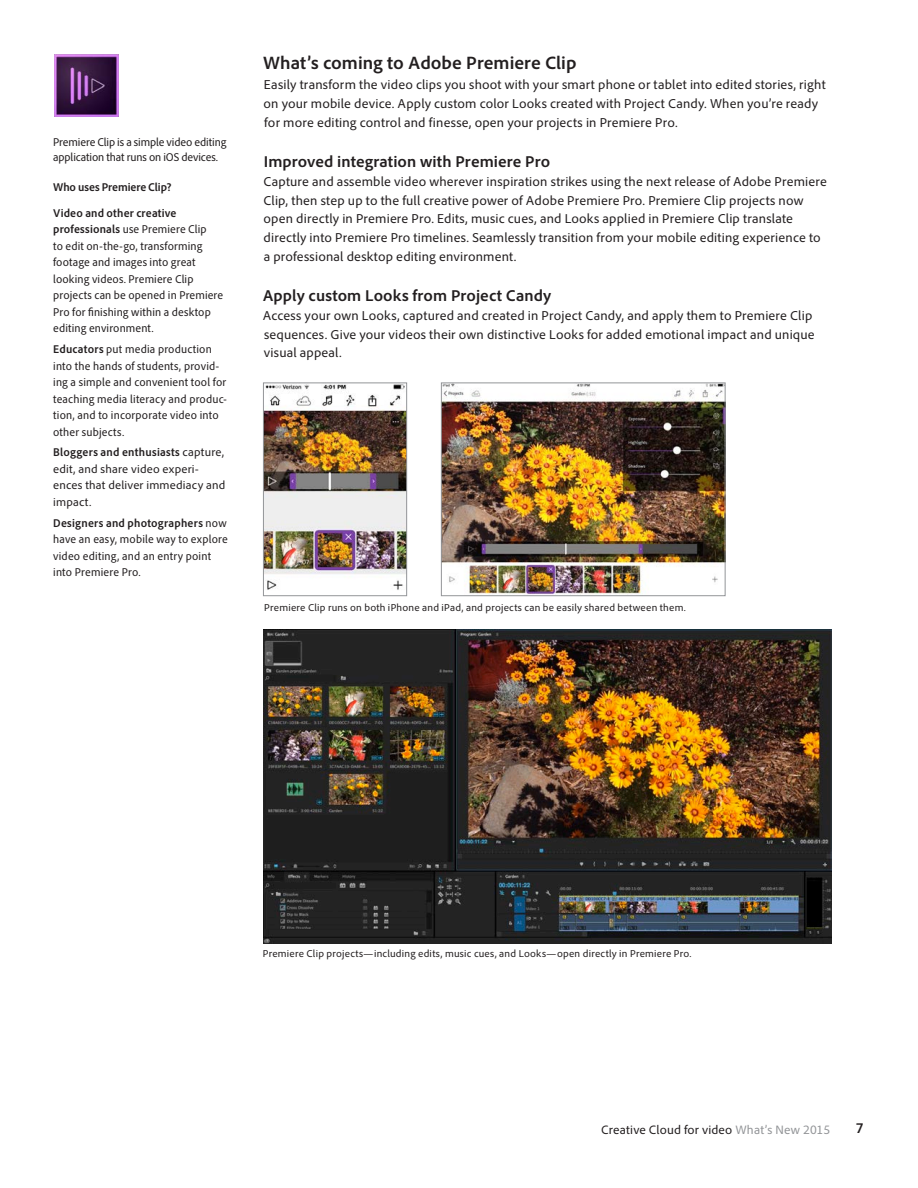
<style>
.page{position:relative;width:918px;height:1188px;background:#fff}
.page>*{position:absolute;margin:0;border:0;box-sizing:border-box;transform-origin:0 0}
.Text__Level_1_subhea{font:700 18.75px "Adobe Clean";color:#231f20}
.Text__Level_2_subhea{font:700 16.5px "Adobe Clean";letter-spacing:.005em;color:#231f20}
.t1{font:700 semi-condensed 15px "Adobe Clean";color:#231f20}
.Text__Body_first_aft{font:13.5px/18.8px "Adobe Clean";letter-spacing:.01em;color:#231f20}
.t2{font:12.75px "Adobe Clean";letter-spacing:.015em;color:#231f20}
.Sidebar__Body_copy{font:semi-condensed 12px/16.5px "Adobe Clean";letter-spacing:.015em;color:#231f20}
.Sidebar__Body_copy-2{font:12px/16.5px "Adobe Clean";letter-spacing:.015em;color:#231f20}
.Sidebar__Header{font:semi-condensed 12px/15px "Adobe Clean";letter-spacing:-.01em;color:#231f20}
.Sidebar__Header-2{font:700 semi-condensed 12px "Adobe Clean";letter-spacing:-.005em;color:#231f20}
.Text__Caption_Body{font:10.5px "Adobe Clean";letter-spacing:.02em;color:#231f20}
.s1{font-weight:700}
.s2{font-weight:700;font-stretch:semi-condensed}
.s3{color:#939598}
</style>
<div class="page">
<img style="left:54px;top:54px;width:65px;height:63px">
<img style="left:443px;top:385px;width:280px;height:209px">
<div style="left:441px;top:383px;width:284px;height:213px;border:1px solid #939598"></div>
<img style="left:265px;top:385px;width:140px;height:205px">
<div style="left:263px;top:383px;width:144px;height:213px;border:1px solid #939598"></div>
<img style="left:263px;top:630px;width:568px;height:314px">
<p class="Sidebar__Header" style="left:53px;top:134px;width:175px">Premiere Clip is a simple video editing application that runs on iOS devices.</p>
<p class="Sidebar__Header-2" style="left:53px;top:180px;width:120px">Who uses Premiere Clip?</p>
<p class="Sidebar__Body_copy" style="left:53px;top:204px;width:172px"><span class="s1">Video and other creative professionals</span> use Premiere Clip<br>to edit on-the-go, transforming footage and images into great looking videos. Premiere Clip projects can be opened in Premiere<br>Pro for finishing within a desktop editing environment.</p>
<p class="Sidebar__Body_copy" style="left:53px;top:341px;width:175px"><span class="s1">Educators</span> put media production into the hands of students, provid&shy;ing a simple and convenient tool for teaching media literacy and produc&shy;tion, and to incorporate video into other subjects.</p>
<p class="Sidebar__Body_copy-2" style="left:53px;top:444px;width:174px"><span class="s2">Bloggers and enthusiasts</span> capture, edit, and share video experi&shy;ences that deliver immediacy and impact.</p>
<p class="Sidebar__Body_copy" style="left:53px;top:514px;width:176px"><span class="s1">Designers and photographers</span> now have an easy, mobile way to explore video editing, and an entry point into Premiere Pro.</p>
<p class="Text__Level_1_subhea" style="left:263px;top:51px;width:315px">What’s coming to Adobe Premiere Clip</p>
<p class="Text__Body_first_aft" style="left:264px;top:75px;width:564px">Easily transform the video clips you shoot with your smart phone or tablet into edited stories, right on your mobile device. Apply custom color Looks created with Project Candy. When you’re ready for more editing control and finesse, open your projects in Premiere Pro.</p>
<p class="Text__Level_2_subhea" style="left:264px;top:151px;width:288px">Improved integration with Premiere Pro</p>
<p class="Text__Body_first_aft" style="left:263px;top:172px;width:565px">Capture and assemble video wherever inspiration strikes using the next release of Adobe Premiere Clip, then step up to the full creative power of Adobe Premiere Pro. Premiere Clip projects now open directly in Premiere Pro. Edits, music cues, and Looks applied in Premiere Clip translate directly into Premiere Pro timelines. Seamlessly transition from your mobile editing experience to a professional desktop editing environment.</p>
<p class="Text__Level_2_subhea" style="left:263px;top:286px;width:290px">Apply custom Looks from Project Candy</p>
<p class="Text__Body_first_aft" style="left:263px;top:306px;width:553px">Access your own Looks, captured and created in Project Candy, and apply them to Premiere Clip sequences. Give your videos their own distinctive Looks for added emotional impact and unique visual appeal.</p>
<p class="Text__Caption_Body" style="left:264px;top:601px;width:423px">Premiere Clip runs on both iPhone and iPad, and projects can be easily shared between them.</p>
<p class="Text__Caption_Body" style="left:263px;top:947px;width:430px">Premiere Clip projects—including edits, music cues, and Looks—open directly in Premiere Pro.</p>
<p class="t2" style="left:601px;top:1122px;width:230px">Creative Cloud for video <span class="s3">What’s New 2015</span></p>
<p class="t1" style="left:856px;top:1119px;width:9px">7</p>
</div>
